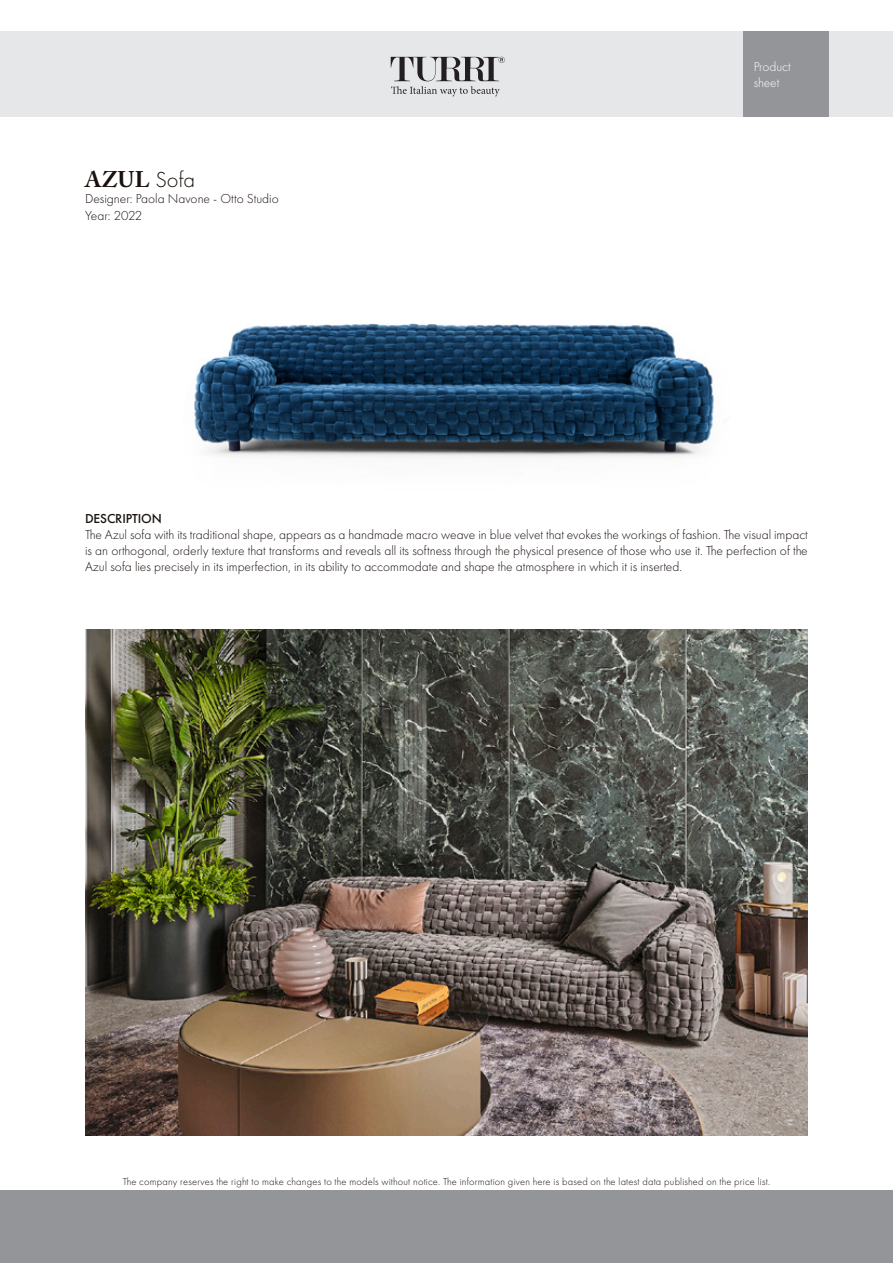
<style>
.page{position:relative;width:893px;height:1263px;background:#fff}
.page>*{position:absolute;margin:0;border:0;box-sizing:border-box;transform-origin:0 0}
.t1{font:700 22.5px "Adobe Caslon Pro";color:#1a110d}
.t2{font:300 13.5px/16.2px "Futura PT";color:#1a110d;text-align:justify}
.t3{font:300 13.5px/16.2px "Futura PT";color:#fff}
.t4{font:500 13.5px "Futura PT";letter-spacing:-.01em;color:#1a110d}
.t5{font:300 13.5px "Futura PT";letter-spacing:-.02em;color:#1a110d}
.t6{font:300 10.5px "Futura PT";letter-spacing:.02em;color:#1a110d}
.s1{font-family:"Futura PT";font-weight:300}
</style>
<div class="page">
<div style="left:0;top:32px;width:893px;height:85px;background:#e6e7e9"></div>
<div style="left:0;top:1191px;width:893px;height:72px;background:#939598"></div>
<div style="left:743px;top:32px;width:85px;height:85px;background:#939598"></div>
<svg style="left:391px;top:57px;width:114px;height:40px"></svg>
<img style="left:194px;top:323px;width:520px;height:135px">
<img style="left:85px;top:629px;width:723px;height:506px">
<p class="t1" style="left:85px;top:166px;width:111px">AZUL <span class="s1">Sofa</span></p>
<p class="t2" style="left:85px;top:191px;width:195px">Designer: Paola Navone - Otto Studio</p>
<p class="t5" style="left:85px;top:207px;width:59px">Year: 2022</p>
<p class="t3" style="left:754px;top:58px;width:39px">Product sheet</p>
<p class="t4" style="left:85px;top:510px;width:78px">DESCRIPTION</p>
<p class="t2" style="left:85px;top:526px;width:724px">The Azul sofa with its traditional shape, appears as a handmade macro weave in blue velvet that evokes the workings of fashion. The visual impact is an orthogonal, orderly texture that transforms and reveals all its softness through the physical presence of those who use it. The perfection of the Azul sofa lies precisely in its imperfection, in its ability to accommodate and shape the atmosphere in which it is inserted.</p>
<p class="t6" style="left:123px;top:1175px;width:649px">The company reserves the right to make changes to the models without notice. The information given here is based on the latest data published on the price list.</p>
</div>
